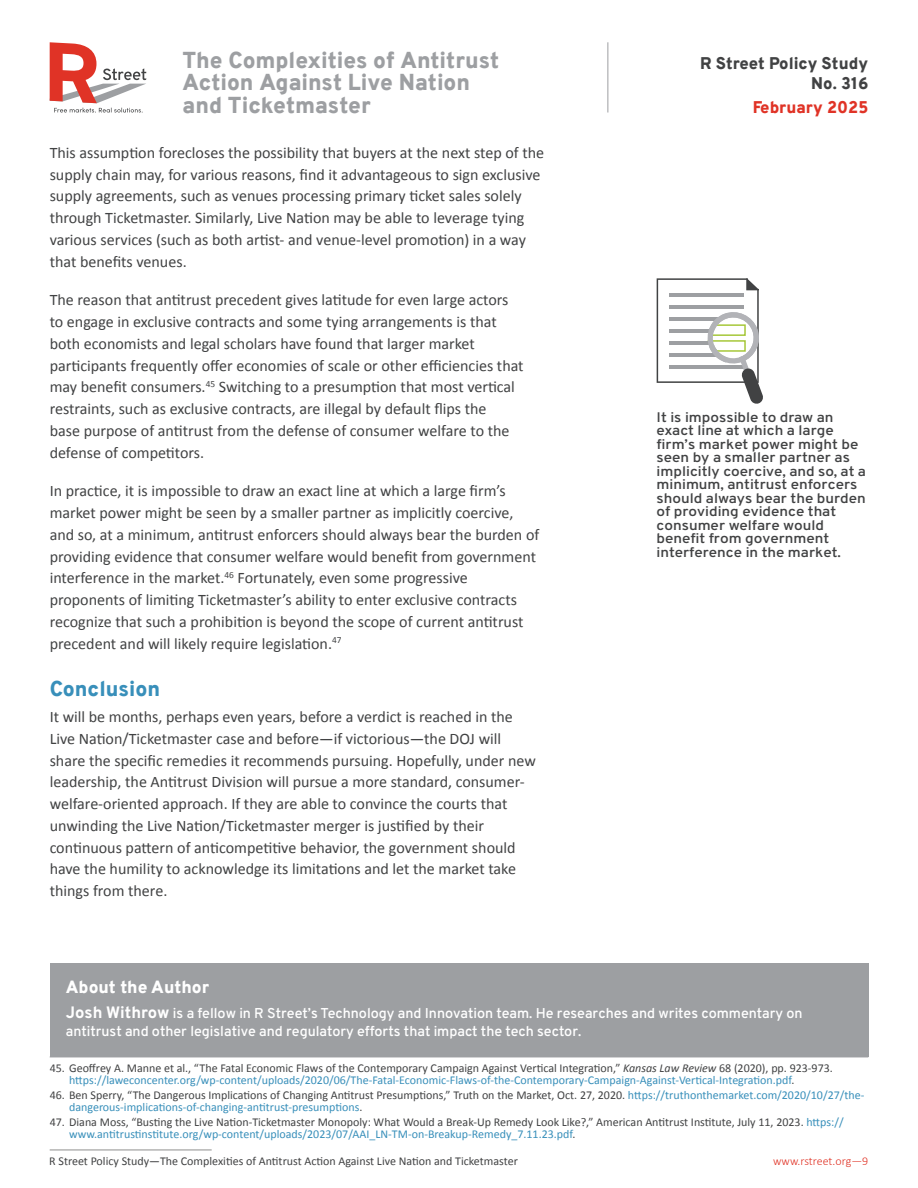
<style>
.page{position:relative;width:918px;height:1188px;background:#fff}
.page>*{position:absolute;margin:0;border:0;box-sizing:border-box;transform-origin:0 0}
.t1{font:900 22.5px/22.5px "Overpass";color:#9d9fa2}
.t2{font:900 21px "Overpass";color:#388fba}
.t3{font:900 17.25px "Overpass";color:#fff}
.t4{font:900 16.5px/19.8px "Overpass";color:#414243;text-align:right}
.t5{font:900 16.5px "Overpass";color:#e03326}
.t6{font:16.05px/21.8px "Calibri";color:#414243}
.t7{font:600 14.25px/18px "Overpass";color:#fff}
.t8{font:600 13.8px/13.5px "Overpass";color:#414243;scale:1.1 1}
.t9{font:12px/12px "Calibri";color:#414243}
.t10{font:12px/12px "Calibri";color:#388fba}
.t11{font:300 12px "Calibri";color:#e03326}
.s1{font-weight:800;font-size:16.5px}
.s2{color:#414243}
.s3{font-style:italic;color:#414243}
.s4{color:#388fba}
</style>
<div class="page">
<hr style="left:50px;top:1150px;width:162px;height:1px;background:#8e8e8d">
<hr style="left:608px;top:42px;width:1px;height:71px;background:#9d9fa2">
<svg style="left:50px;top:42px;width:96px;height:71px"></svg>
<hr style="left:50px;top:1057px;width:818px;height:1px;background:#9d9fa2">
<div style="left:50px;top:963px;width:818px;height:94px;background:#9d9fa2"></div>
<svg style="left:657px;top:278px;width:106px;height:126px"></svg>
<h1 class="t1" style="left:183px;top:49px;width:318px">The Complexities of Antitrust<br>Action Against Live Nation and Ticketmaster</h1>
<p class="t6" style="left:50px;top:141px;width:496px">This assumption forecloses the possibility that buyers at the next step of the supply chain may, for various reasons, find it advantageous to sign exclusive supply agreements, such as venues processing primary ticket sales solely through Ticketmaster. Similarly, Live Nation may be able to leverage tying various services (such as both artist- and venue-level promotion) in a way that benefits venues.</p>
<p class="t6" style="left:50px;top:289px;width:476px">The reason that antitrust precedent gives latitude for even large actors to engage in exclusive contracts and some tying arrangements is that both economists and legal scholars have found that larger market participants frequently offer economies of scale or other efficiencies that may benefit consumers.<sup>45</sup> Switching to a presumption that most vertical restraints, such as exclusive contracts, are illegal by default flips the<br>base purpose of antitrust from the defense of consumer welfare to the defense of competitors.</p>
<p class="t6" style="left:50px;top:480px;width:491px">In practice, it is impossible to draw an exact line at which a large firm’s market power might be seen by a smaller partner as implicitly coercive, and so, at a minimum, antitrust enforcers should always bear the burden of providing evidence that consumer welfare would benefit from government interference in the market.<sup>46</sup> Fortunately, even some progressive proponents of limiting Ticketmaster’s ability to enter exclusive contracts recognize that such a prohibition is beyond the scope of current antitrust precedent and will likely require legislation.<sup>47</sup></p>
<h2 class="t2" style="left:50px;top:674px;width:112px">Conclusion</h2>
<p class="t6" style="left:50px;top:706px;width:488px">It will be months, perhaps even years, before a verdict is reached in the Live Nation/Ticketmaster case and before—if victorious—the DOJ will share the specific remedies it recommends pursuing. Hopefully, under new leadership, the Antitrust Division will pursue a more standard, consumer&shy;welfare-oriented approach. If they are able to convince the courts that unwinding the Live Nation/Ticketmaster merger is justified by their continuous pattern of anticompetitive behavior, the government should have the humility to acknowledge its limitations and let the market take things from there.</p>
<p class="t4" style="left:700px;top:53px;width:170px">R Street Policy Study<br>No. 316</p>
<p class="t5" style="left:753px;top:95px;width:117px">February 2025</p>
<p class="t8" style="left:657px;top:410px;width:192px">It is impossible to draw an exact line at which a large firm’s market power might be seen by a smaller partner as implicitly coercive, and so, at a minimum, antitrust enforcers should always bear the burden of providing evidence that consumer welfare would benefit from government interference in the market.</p>
<p class="t3" style="left:66px;top:974px;width:145px">About the Author</p>
<p class="t7" style="left:66px;top:1004px;width:738px"><span class="s1">Josh Withrow</span> is a fellow in R Street’s Technology and Innovation team. He researches and writes commentary on antitrust and other legislative and regulatory efforts that impact the tech sector.</p>
<p class="t10" style="left:69px;top:1062px;width:765px;text-indent:-19px"><span class="s2">45. Geoffrey A. Manne et al., “The Fatal Economic Flaws of the Contemporary Campaign Against Vertical Integration,”</span> <span class="s3">Kansas Law Review</span> <span class="s2">68 (2020), pp. 923-973. </span>https://laweconcenter.org/wp-content/uploads/2020/06/The-Fatal-Economic-Flaws-of-the-Contemporary-Campaign-Against-Vertical-Integration.pdf<span class="s2">.</span></p>
<p class="t9" style="left:69px;top:1089px;width:797px;text-indent:-19px">46. Ben Sperry, “The Dangerous Implications of Changing Antitrust Presumptions,” Truth on the Market, Oct. 27, 2020. <span class="s4">https://truthonthemarket.com/2020/10/27/the&shy;dangerous-implications-of-changing-antitrust-presumptions</span>.</p>
<p class="t9" style="left:69px;top:1116px;width:776px;text-indent:-19px">47. Diana Moss, “Busting the Live Nation-Ticketmaster Monopoly: What Would a Break-Up Remedy Look Like?,” American Antitrust Institute, July 11, 2023. <span class="s4">https:// www.antitrustinstitute.org/wp-content/uploads/2023/07/AAI_LN-TM-on-Breakup-Remedy_7.11.23.pdf</span>.</p>
<p class="t9" style="left:49px;top:1155px;width:470px">R Street Policy Study—The Complexities of Antitrust Action Against Live Nation and Ticketmaster</p>
<p class="t11" style="left:773px;top:1154px;width:97px">www.rstreet.org—9</p>
</div>
